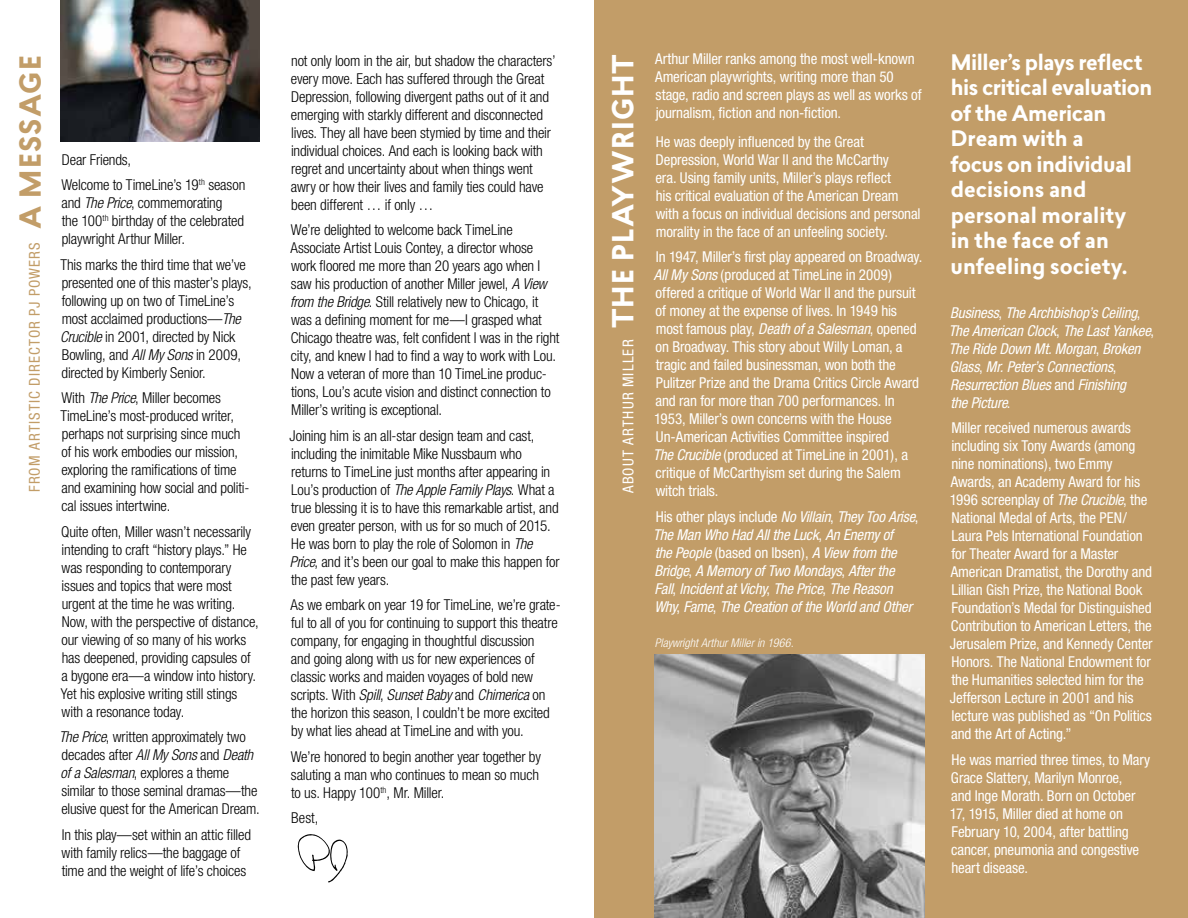
<style>
.page{position:relative;width:1188px;height:918px;background:#fff}
.page>*{position:absolute;margin:0;border:0;box-sizing:border-box;transform-origin:0 0}
.t1{font:700 21px/25.5px "Lasiver";letter-spacing:-.02em;color:#fff}
.t2{font:300 condensed 15px/18px "Helvetica Neue";letter-spacing:-.01em;color:#000}
.t3{font:condensed 15px/18px "Helvetica Neue";letter-spacing:-.01em;color:#fff}
.t4{font:italic condensed 15px/18px "Helvetica Neue";letter-spacing:-.01em;color:#fff}
.t5{font:condensed 15px "Helvetica Neue";letter-spacing:.075em;color:#c29d68}
.t6{font:condensed 15px "Helvetica Neue";letter-spacing:.08em;color:#fff}
.t7{font:italic 300 condensed 12px "Helvetica Neue";letter-spacing:.005em;color:#fff}
.s1{font-family:"Lasiver";font-weight:700;font-stretch:normal;font-size:28.5px}
.s2{font-style:italic}
.s3{font-style:normal}
</style>
<div class="page">
<div style="left:594px;top:0;width:594px;height:918px;background:#c29d68"></div>
<svg style="left:298px;top:834px;width:50px;height:49px"></svg>
<img style="left:61px;top:0;width:199px;height:141px">
<img style="left:655px;top:654px;width:270px;height:264px">
<p class="t5" style="left:26px;top:492px;width:438px;rotate:-90deg">From Artistic Director PJ Powers <span class="s1">a message</span></p>
<p class="t6" style="left:620px;top:493px;width:441px;rotate:-90deg">ABOUT Arthur Miller <span class="s1">the playwright</span></p>
<h1 class="t1" style="left:951px;top:50px;width:203px">Miller’s plays reflect his critical evaluation of the American<br>Dream with a<br>focus on individual decisions and personal morality<br>in the face of an unfeeling society.</h1>
<p class="t3" style="left:655px;top:50px;width:268px">Arthur Miller ranks among the most well-known American playwrights, writing more than 50 stage, radio and screen plays as well as works of journalism, fiction and non-fiction.</p>
<p class="t3" style="left:655px;top:132px;width:267px">He was deeply influenced by the Great Depression, World War II and the McCarthy<br>era. Using family units, Miller’s plays reflect<br>his critical evaluation of the American Dream with a focus on individual decisions and personal morality in the face of an unfeeling society.</p>
<p class="t3" style="left:653px;top:248px;width:271px">In 1947, Miller’s first play appeared on Broadway.<br><span class="s2">All My Sons</span> (produced at TimeLine in 2009) offered a critique of World War II and the pursuit of money at the expense of lives. In 1949 his most famous play, <span class="s2">Death of a Salesman</span>, opened on Broadway. This story about Willy Loman, a tragic and failed businessman, won both the Pulitzer Prize and the Drama Critics Circle Award and ran for more than 700 performances. In 1953, Miller’s own concerns with the House Un-American Activities Committee inspired<br><span class="s2">The Crucible</span> (produced at TimeLine in 2001), a critique of McCarthyism set during the Salem witch trials.</p>
<p class="t4" style="left:653px;top:507px;width:267px"><span class="s3">His other plays include</span> No Villain<span class="s3">,</span> They Too Arise<span class="s3">, </span>The Man Who Had All the Luck<span class="s3">,</span> An Enemy of<br>the People <span class="s3">(based on Ibsen),</span> A View from the Bridge<span class="s3">,</span> A Memory of Two Mondays<span class="s3">,</span> After the Fall<span class="s3">,</span> Incident at Vichy<span class="s3">,</span> The Price<span class="s3">,</span> The Reason Why<span class="s3">,</span> Fame<span class="s3">,</span> The Creation of the World and Other</p>
<p class="t2" style="left:291px;top:51px;width:266px">not only loom in the air, but shadow the characters’ every move. Each has suffered through the Great Depression, following divergent paths out of it and emerging with starkly different and disconnected lives. They all have been stymied by time and their individual choices. And each is looking back with regret and uncertainty about when things went awry or how their lives and family ties could have been different … if only …</p>
<p class="t2" style="left:290px;top:221px;width:271px">We’re delighted to welcome back TimeLine Associate Artist Louis Contey, a director whose work floored me more than 20 years ago when I saw his production of another Miller jewel, <span class="s2">A View from the Bridge</span>. Still relatively new to Chicago, it was a defining moment for me—I grasped what Chicago theatre was, felt confident I was in the right city, and knew I had to find a way to work with Lou.<br>Now a veteran of more than 10 TimeLine produc&shy;tions, Lou’s acute vision and distinct connection to Miller’s writing is exceptional.</p>
<p class="t2" style="left:290px;top:426px;width:272px">Joining him is an all-star design team and cast, including the inimitable Mike Nussbaum who returns to TimeLine just months after appearing in Lou’s production of <span class="s2">The Apple Family Plays</span>. What a true blessing it is to have this remarkable artist, and even greater person, with us for so much of 2015.<br>He was born to play the role of Solomon in <span class="s2">The Price</span>, and it’s been our goal to make this happen for the past few years.</p>
<p class="t2" style="left:290px;top:596px;width:272px">As we embark on year 19 for TimeLine, we’re grate&shy;ful to all of you for continuing to support this theatre company, for engaging in thoughtful discussion<br>and going along with us for new experiences of classic works and maiden voyages of bold new scripts. With <span class="s2">Spill</span>, <span class="s2">Sunset Baby</span> and <span class="s2">Chimerica</span> on the horizon this season, I couldn’t be more excited by what lies ahead at TimeLine and with you.</p>
<p class="t2" style="left:291px;top:747px;width:252px;text-align:justify">We’re honored to begin another year together by saluting a man who continues to mean so much to us. Happy 100<sup>th</sup>, Mr. Miller.</p>
<p class="t2" style="left:291px;top:809px;width:29px">Best,</p>
<p class="t2" style="left:61px;top:147px;width:185px;line-height:25.5px">Dear Friends,<br>Welcome to TimeLine’s 19<sup>th</sup> season</p>
<p class="t2" style="left:62px;top:194px;width:184px">and <span class="s2">The Price</span>, commemorating<br>the 100<sup>th</sup> birthday of the celebrated playwright Arthur Miller.</p>
<p class="t2" style="left:60px;top:255px;width:193px">This marks the third time that we’ve presented one of this master’s plays, following up on two of TimeLine’s most acclaimed productions—<span class="s2">The Crucible</span> in 2001, directed by Nick Bowling, and <span class="s2">All My Sons</span> in 2009, directed by Kimberly Senior.</p>
<p class="t2" style="left:60px;top:389px;width:191px">With <span class="s2">The Price</span>, Miller becomes<br>TimeLine’s most-produced writer, perhaps not surprising since much of his work embodies our mission, exploring the ramifications of time and examining how social and politi&shy;cal issues intertwine.</p>
<p class="t2" style="left:61px;top:522px;width:199px">Quite often, Miller wasn’t necessarily intending to craft “history plays.” He was responding to contemporary issues and topics that were most urgent at the time he was writing.<br>Now, with the perspective of distance, our viewing of so many of his works has deepened, providing capsules of a bygone era—a window into history.<br>Yet his explosive writing still stings with a resonance today.</p>
<p class="t2" style="left:59px;top:728px;width:202px"><span class="s2">The Price</span>, written approximately two decades after <span class="s2">All My Sons</span> and <span class="s2">Death of a Salesman</span>, explores a theme similar to those seminal dramas—the elusive quest for the American Dream.</p>
<p class="t2" style="left:62px;top:825px;width:191px">In this play—set within an attic filled with family relics—the baggage of time and the weight of life’s choices</p>
<p class="t4" style="left:949px;top:303px;width:207px">Business<span class="s3">,</span> The Archbishop’s Ceiling<span class="s3">,<br></span>The American Clock<span class="s3">,</span> The Last Yankee<span class="s3">,<br></span>The Ride Down Mt. Morgan<span class="s3">,</span> Broken<br>Glass<span class="s3">,</span> Mr. Peter’s Connections<span class="s3">,<br></span>Resurrection Blues <span class="s3">and</span> Finishing<br>the Picture<span class="s3">.</span></p>
<p class="t3" style="left:950px;top:419px;width:204px">Miller received numerous awards including six Tony Awards (among nine nominations), two Emmy Awards, an Academy Award for his 1996 screenplay of <span class="s2">The Crucible</span>, the National Medal of Arts, the PEN/ Laura Pels International Foundation for Theater Award for a Master American Dramatist, the Dorothy and Lillian Gish Prize, the National Book Foundation’s Medal for Distinguished Contribution to American Letters, the Jerusalem Prize, and Kennedy Center Honors. The National Endowment for the Humanities selected him for the Jefferson Lecture in 2001 and his lecture was published as “On Politics and the Art of Acting.”</p>
<p class="t3" style="left:950px;top:750px;width:202px">He was married three times, to Mary<br>Grace Slattery, Marilyn Monroe,<br>and Inge Morath. Born on October<br>17, 1915, Miller died at home on<br>February 10, 2004, after battling cancer, pneumonia and congestive heart disease.</p>
<p class="t7" style="left:655px;top:636px;width:140px">Playwright Arthur Miller in 1966.</p>
</div>
